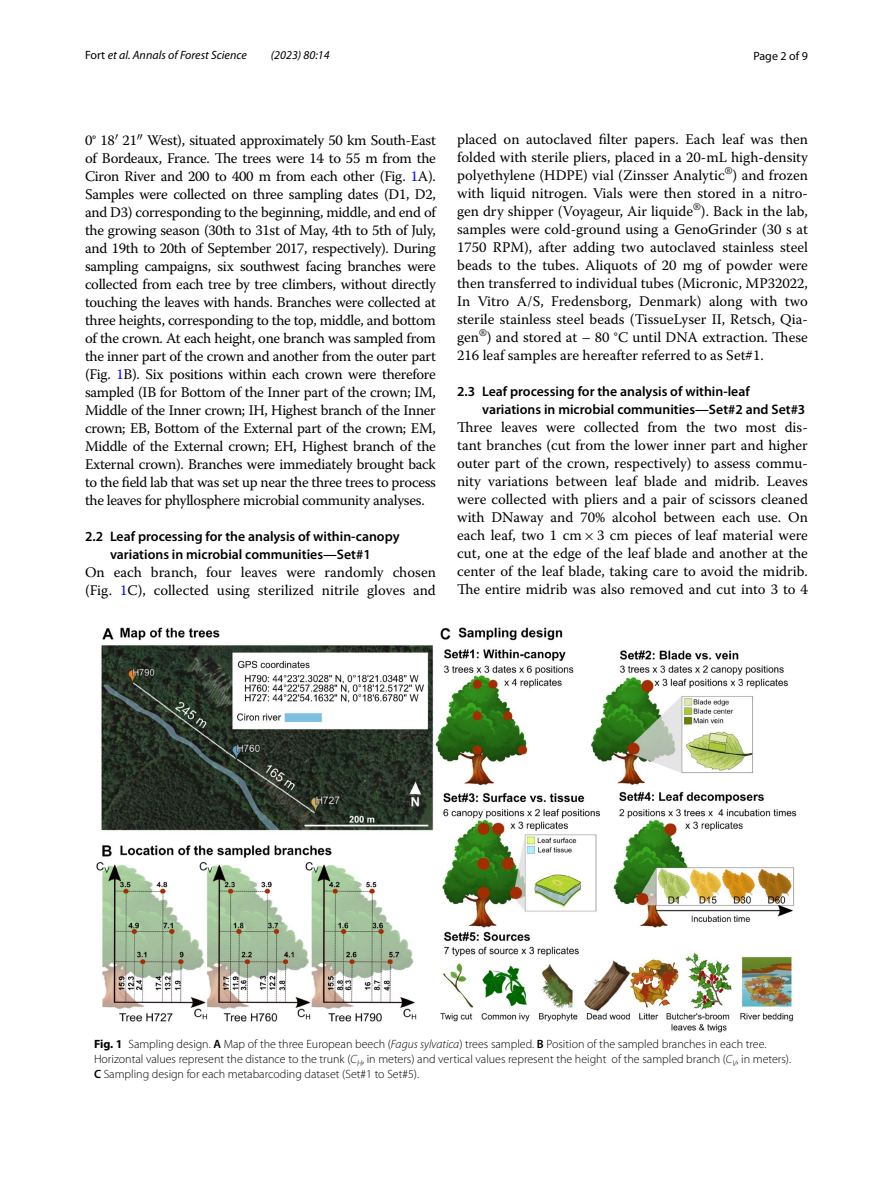
<style>
.page{position:relative;width:893px;height:1187px;background:#fff}
.page>*{position:absolute;margin:0;border:0;box-sizing:border-box;transform-origin:0 0}
.t1{font:14.7px/18px "Warnock Pro";color:#000;text-align:justify}
.t2{font:600 13.8px/18px "Myriad Pro";color:#000;text-align:center}
.t3{font:300 12px/15px "Myriad Pro";color:#000}
.t4{font:italic 12px "Myriad Pro";color:#000}
.t5{font:12px "Myriad Pro";color:#000}
.s1{font-style:normal}
.s2{color:#00f}
.s3{font-family:"MTSY"}
.s4{font-weight:700}
.s5{font-weight:600}
.s6{font-style:italic}
</style>
<div class="page">
<img style="left:96px;top:628px;width:701px;height:404px">
<p class="t4" style="left:85px;top:48px;width:163px"><span class="s1">Fort</span> et al. Annals of Forest Science</p>
<p class="t4" style="left:271px;top:48px;width:60px">(2023) 80:14</p>
<p class="t5" style="left:753px;top:48px;width:56px">Page 2 of 9</p>
<p class="t1" style="left:85px;top:130px;width:352px">0° 18 21 West), situated approximately 50 km South-East of Bordeaux, France. The trees were 14 to 55 m from the Ciron River and 200 to 400 m from each other (Fig. <span class="s2">1</span>A).<br>Samples were collected on three sampling dates (D1, D2, and D3) corresponding to the beginning, middle, and end of the growing season (30th to 31st of May, 4th to 5th of July, and 19th to 20th of September 2017, respectively). During sampling campaigns, six southwest facing branches were collected from each tree by tree climbers, without directly touching the leaves with hands. Branches were collected at three heights, corresponding to the top, middle, and bottom of the crown. At each height, one branch was sampled from the inner part of the crown and another from the outer part (Fig. <span class="s2">1</span>B). Six positions within each crown were therefore sampled (IB for Bottom of the Inner part of the crown; IM, Middle of the Inner crown; IH, Highest branch of the Inner crown; EB, Bottom of the External part of the crown; EM, Middle of the External crown; EH, Highest branch of the External crown). Branches were immediately brought back to the field lab that was set up near the three trees to process the leaves for phyllosphere microbial community analyses.</p>
<p class="t2" style="left:85px;top:527px;width:316px">2.2 Leaf processing for the analysis of within‑canopy variations in microbial communities—Set#1</p>
<p class="t1" style="left:85px;top:562px;width:352px">On each branch, four leaves were randomly chosen (Fig. <span class="s2">1</span>C), collected using sterilized nitrile gloves and</p>
<p class="t1" style="left:457px;top:130px;width:352px">placed on autoclaved filter papers. Each leaf was then folded with sterile pliers, placed in a 20-mL high-density polyethylene (HDPE) vial (Zinsser Analytic<sup>®</sup>) and frozen with liquid nitrogen. Vials were then stored in a nitro&shy;gen dry shipper (Voyageur, Air liquide<sup>®</sup>). Back in the lab, samples were cold-ground using a GenoGrinder (30 s at 1750 RPM), after adding two autoclaved stainless steel beads to the tubes. Aliquots of 20 mg of powder were then transferred to individual tubes (Micronic, MP32022, In Vitro A/S, Fredensborg, Denmark) along with two sterile stainless steel beads (TissueLyser II, Retsch, Qia&shy;gen<sup>®</sup>) and stored at – 80 °C until DNA extraction. These 216 leaf samples are hereafter referred to as Set#1.</p>
<p class="t2" style="left:482px;top:382px;width:325px;text-align:left;text-indent:-25px">2.3 Leaf processing for the analysis of within‑leaf variations in microbial communities—Set#2 and Set#3</p>
<p class="t1" style="left:457px;top:418px;width:352px">Three leaves were collected from the two most dis&shy;tant branches (cut from the lower inner part and higher outer part of the crown, respectively) to assess commu&shy;nity variations between leaf blade and midrib. Leaves were collected with pliers and a pair of scissors cleaned with DNaway and 70% alcohol between each use. On each leaf, two 1 cm<span class="s3">×</span>3 cm pieces of leaf material were cut, one at the edge of the leaf blade and another at the center of the leaf blade, taking care to avoid the midrib.<br>The entire midrib was also removed and cut into 3 to 4</p>
<p class="t3" style="left:94px;top:1036px;width:699px"><span class="s4">Fig. 1</span> Sampling design. <span class="s5">A</span> Map of the three European beech (<span class="s6">Fagus sylvatica</span>) trees sampled. <span class="s5">B</span> Position of the sampled branches in each tree.<br>Horizontal values represent the distance to the trunk (<span class="s6">C</span><sub>H</sub>, in meters) and vertical values represent the height of the sampled branch (<span class="s6">C</span><sub>V</sub>, in meters).<br><span class="s5">C</span> Sampling design for each metabarcoding dataset (Set#1 to Set#5).</p>
</div>
